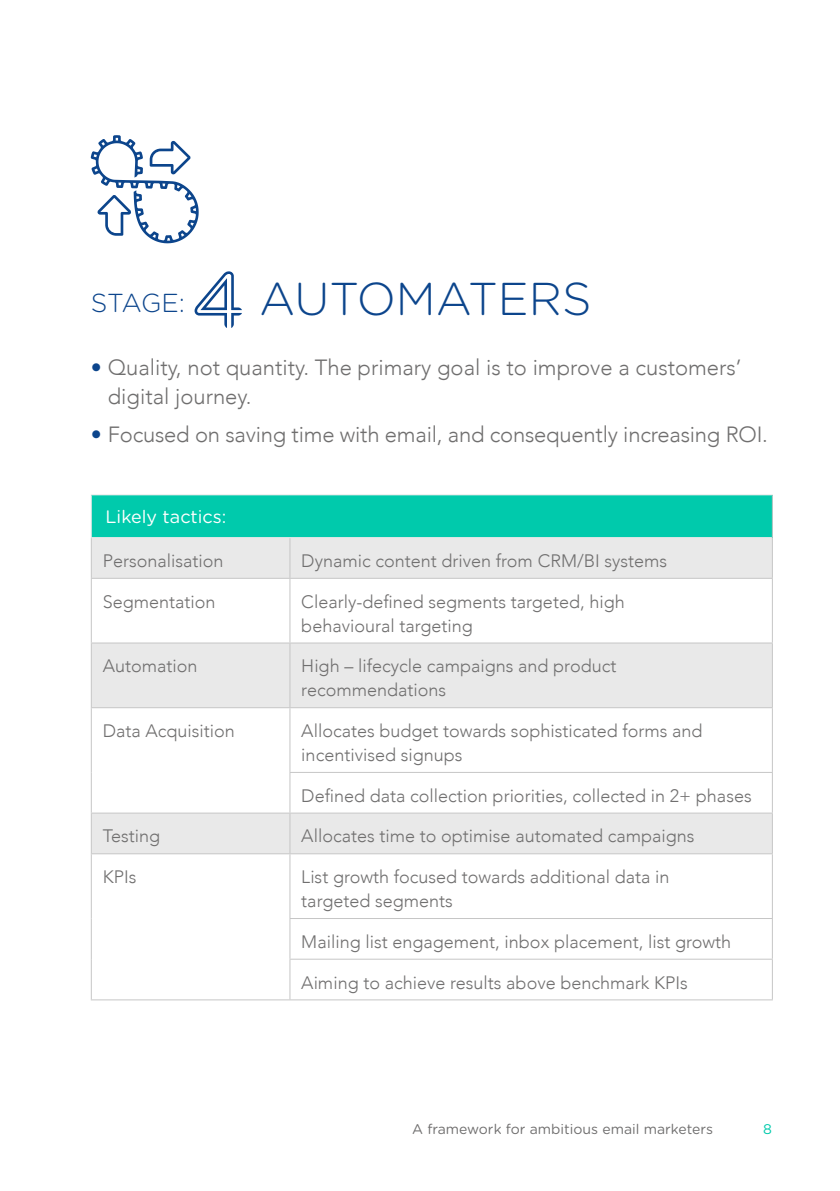
<style>
.page{position:relative;width:840px;height:1191px;background:#fff}
.page>*{position:absolute;margin:0;border:0;box-sizing:border-box;transform-origin:0 0}
.t1{font:300 46px "Gotham Rounded";color:#0c458c}
.t2{font:300 26px "Gotham Rounded";letter-spacing:-.025em;color:#0c458c}
.t3{font:300 22px/29px "Avenir";color:#706f6f}
.t4{font:300 18px/24px "Avenir";color:#706f6f}
.t5{font:18px "Gotham Rounded";color:#fff}
.t6{font:14px "Gotham Rounded";color:#706f6f}
.t7{font:14px "Gotham Rounded";color:#00caac}
.s1{color:#0c458c}
</style>
<div class="page">
<div style="left:91px;top:495px;width:681px;height:42px;background:#00caac"></div>
<svg style="left:92px;top:538px;width:679px;height:315px"></svg>
<svg style="left:290px;top:773px;width:481px;height:226px"></svg>
<svg style="left:290px;top:854px;width:481px;height:104px"></svg>
<hr style="left:91px;top:538px;width:1px;height:40px;background:#c6c6c6">
<hr style="left:289px;top:538px;width:1px;height:40px;background:#c6c6c6">
<hr style="left:771px;top:537px;width:1px;height:41px;background:#c6c6c6">
<hr style="left:91px;top:578px;width:199px;height:1px;background:#c6c6c6">
<hr style="left:91px;top:579px;width:1px;height:63px;background:#c6c6c6">
<hr style="left:290px;top:578px;width:482px;height:1px;background:#c6c6c6">
<hr style="left:289px;top:579px;width:1px;height:63px;background:#c6c6c6">
<hr style="left:771px;top:579px;width:1px;height:63px;background:#c6c6c6">
<hr style="left:91px;top:642px;width:199px;height:1px;background:#c6c6c6">
<hr style="left:91px;top:643px;width:1px;height:64px;background:#c6c6c6">
<hr style="left:290px;top:642px;width:482px;height:1px;background:#c6c6c6">
<hr style="left:289px;top:643px;width:1px;height:64px;background:#c6c6c6">
<hr style="left:771px;top:643px;width:1px;height:64px;background:#c6c6c6">
<hr style="left:91px;top:707px;width:199px;height:1px;background:#c6c6c6">
<hr style="left:91px;top:708px;width:1px;height:64px;background:#c6c6c6">
<hr style="left:290px;top:707px;width:482px;height:1px;background:#c6c6c6">
<hr style="left:289px;top:708px;width:1px;height:64px;background:#c6c6c6">
<hr style="left:771px;top:708px;width:1px;height:64px;background:#c6c6c6">
<hr style="left:91px;top:772px;width:1px;height:40px;background:#c6c6c6">
<hr style="left:289px;top:772px;width:483px;height:1px;background:#c6c6c6">
<hr style="left:289px;top:773px;width:1px;height:39px;background:#c6c6c6">
<hr style="left:771px;top:773px;width:1px;height:39px;background:#c6c6c6">
<hr style="left:91px;top:812px;width:199px;height:1px;background:#c6c6c6">
<hr style="left:91px;top:813px;width:1px;height:40px;background:#c6c6c6">
<hr style="left:290px;top:812px;width:482px;height:1px;background:#c6c6c6">
<hr style="left:289px;top:813px;width:1px;height:40px;background:#c6c6c6">
<hr style="left:771px;top:813px;width:1px;height:40px;background:#c6c6c6">
<hr style="left:91px;top:853px;width:199px;height:1px;background:#c6c6c6">
<hr style="left:91px;top:854px;width:1px;height:64px;background:#c6c6c6">
<hr style="left:290px;top:853px;width:482px;height:1px;background:#c6c6c6">
<hr style="left:289px;top:854px;width:1px;height:64px;background:#c6c6c6">
<hr style="left:771px;top:854px;width:1px;height:64px;background:#c6c6c6">
<hr style="left:91px;top:918px;width:1px;height:41px;background:#c6c6c6">
<hr style="left:289px;top:918px;width:483px;height:1px;background:#c6c6c6">
<hr style="left:289px;top:919px;width:1px;height:39px;background:#c6c6c6">
<hr style="left:771px;top:919px;width:1px;height:39px;background:#c6c6c6">
<hr style="left:91px;top:959px;width:1px;height:40px;background:#c6c6c6">
<hr style="left:289px;top:958px;width:483px;height:1px;background:#c6c6c6">
<hr style="left:289px;top:959px;width:1px;height:40px;background:#c6c6c6">
<hr style="left:771px;top:959px;width:1px;height:40px;background:#c6c6c6">
<hr style="left:91px;top:999px;width:199px;height:1px;background:#c6c6c6">
<hr style="left:290px;top:999px;width:482px;height:1px;background:#c6c6c6">
<hr style="left:91px;top:494px;width:199px;height:1px;background:#e9e9e9">
<hr style="left:91px;top:495px;width:1px;height:42px;background:#e9e9e9">
<hr style="left:290px;top:494px;width:482px;height:1px;background:#e9e9e9">
<hr style="left:91px;top:537px;width:199px;height:1px;background:#e9e9e9">
<hr style="left:290px;top:537px;width:481px;height:1px;background:#e9e9e9">
<hr style="left:771px;top:495px;width:1px;height:42px;background:#c6c6c6">
<svg style="left:91px;top:135px;width:107px;height:108px"></svg>
<svg style="left:194px;top:271px;width:48px;height:57px"></svg>
<h2 class="t2" style="left:91px;top:285px;width:96px">STAGE:</h2>
<h1 class="t1" style="left:259px;top:267px;width:333px">AUTOMATERS</h1>
<p class="t3" style="left:108px;top:353px;width:635px;text-indent:-17px"><span class="s1">•</span> Quality, not quantity. The primary goal is to improve a customers’ digital journey.</p>
<p class="t3" style="left:91px;top:419px;width:678px"><span class="s1">•</span> Focused on saving time with email, and consequently increasing ROI.</p>
<p class="t5" style="left:105px;top:505px;width:122px">Likely tactics:</p>
<p class="t4" style="left:103px;top:549px;width:122px">Personalisation</p>
<p class="t4" style="left:301px;top:549px;width:367px">Dynamic content driven from CRM/BI systems</p>
<p class="t4" style="left:103px;top:589px;width:114px">Segmentation</p>
<p class="t4" style="left:301px;top:589px;width:325px">Clearly-defined segments targeted, high behavioural targeting</p>
<p class="t4" style="left:103px;top:654px;width:96px">Automation</p>
<p class="t4" style="left:301px;top:654px;width:316px">High – lifecycle campaigns and product recommendations</p>
<p class="t4" style="left:103px;top:719px;width:134px">Data Acquisition</p>
<p class="t4" style="left:301px;top:719px;width:402px">Allocates budget towards sophisticated forms and incentivised signups</p>
<p class="t4" style="left:301px;top:783px;width:451px">Defined data collection priorities, collected in 2+ phases</p>
<p class="t4" style="left:103px;top:824px;width:59px">Testing</p>
<p class="t4" style="left:301px;top:824px;width:394px">Allocates time to optimise automated campaigns</p>
<p class="t4" style="left:103px;top:865px;width:35px">KPIs</p>
<p class="t4" style="left:301px;top:865px;width:369px">List growth focused towards additional data in targeted segments</p>
<p class="t4" style="left:301px;top:929px;width:431px">Mailing list engagement, inbox placement, list growth</p>
<p class="t4" style="left:301px;top:970px;width:388px">Aiming to achieve results above benchmark KPIs</p>
<p class="t6" style="left:412px;top:1119px;width:302px">A framework for ambitious email marketers</p>
<p class="t7" style="left:762px;top:1119px;width:10px">8</p>
</div>
